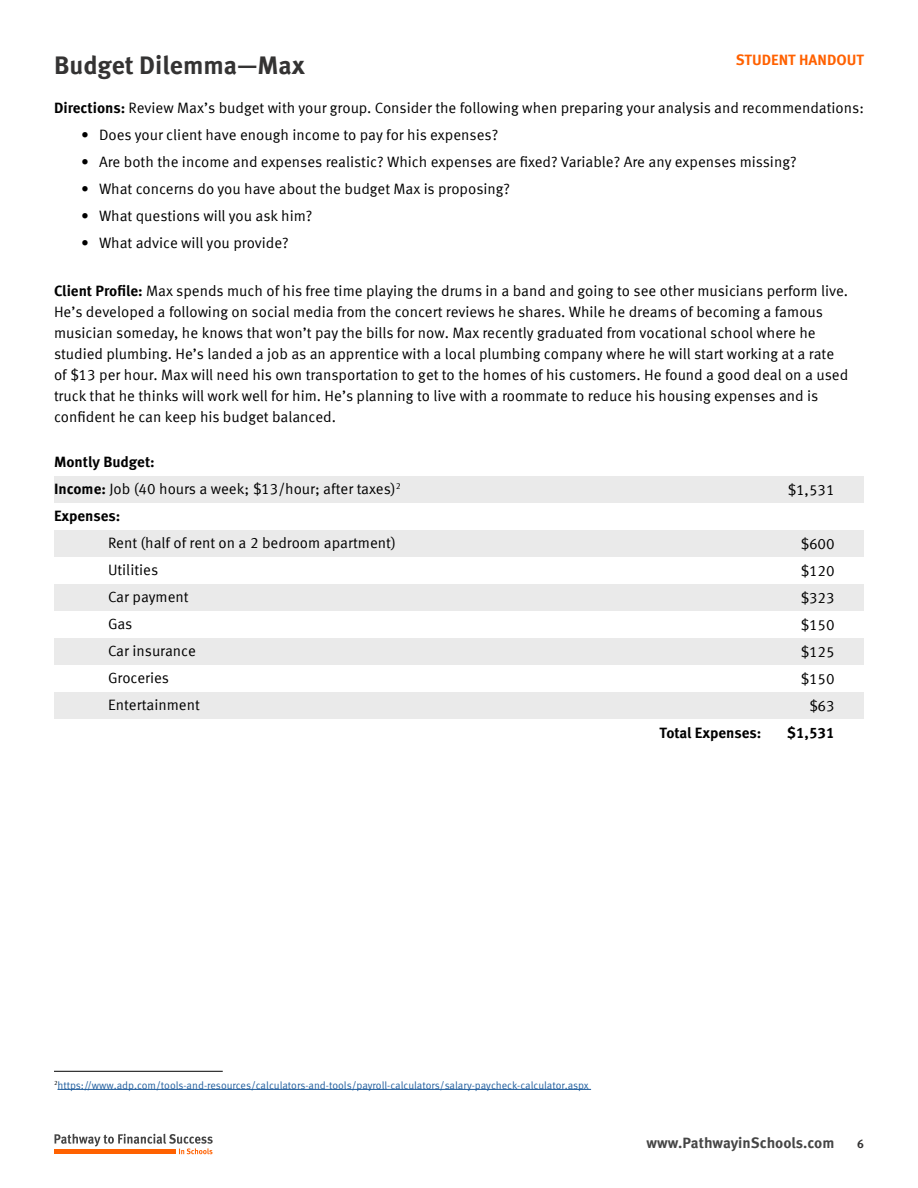
<style>
.page{position:relative;width:918px;height:1188px;background:#fff}
.page>*{position:absolute;margin:0;border:0;box-sizing:border-box;transform-origin:0 0}
.t1{font:700 25.5px "Meta Offc Pro";color:#343333}
.t2{font:15px/27px "Meta Offc Pro Norm";color:#000}
.t3{font:700 15px "Meta Offc Pro";color:#000}
.t4{font:700 15px "Meta Offc Pro";color:#454545}
.t5{font:700 15px "Meta Offc Pro";color:#ff6100}
.t6{font:700 12px "Meta Offc";color:#343333}
.t7{font:10.5px "Meta Offc Pro Norm";letter-spacing:-.005em;color:#215e9e}
.s1{font-family:"Meta Offc Pro";font-weight:700}
</style>
<div class="page">
<svg style="left:55px;top:1134px;width:158px;height:20px"></svg>
<hr style="left:54px;top:1150px;width:122px;height:4px;background:#ff6100">
<div style="left:54px;top:476px;width:810px;height:27px;background:#eaeaea"></div>
<div style="left:54px;top:585px;width:810px;height:26px;background:#eaeaea"></div>
<div style="left:54px;top:530px;width:810px;height:27px;background:#eaeaea"></div>
<div style="left:54px;top:639px;width:810px;height:26px;background:#eaeaea"></div>
<div style="left:54px;top:693px;width:810px;height:26px;background:#eaeaea"></div>
<hr style="left:57px;top:1089px;width:534px;height:1px;background:#215e9e">
<hr style="left:54px;top:1071px;width:169px;height:1px;background:#000">
<h1 class="t1" style="left:54px;top:45px;width:252px">Budget Dilemma—Max</h1>
<p class="t5" style="left:736px;top:48px;width:130px">STUDENT HANDOUT</p>
<p class="t2" style="left:54px;top:93px;width:812px"><span class="s1">Directions:</span> Review Max’s budget with your group. Consider the following when preparing your analysis and recommendations:</p>
<p class="t2" style="left:81px;top:120px;width:419px">• Does your client have enough income to pay for his expenses?</p>
<p class="t2" style="left:81px;top:147px;width:717px">• Are both the income and expenses realistic? Which expenses are fixed? Variable? Are any expenses missing?</p>
<p class="t2" style="left:81px;top:174px;width:431px">• What concerns do you have about the budget Max is proposing?</p>
<p class="t2" style="left:81px;top:201px;width:233px">• What questions will you ask him?</p>
<p class="t2" style="left:81px;top:228px;width:209px">• What advice will you provide?</p>
<p class="t2" style="left:54px;top:279px;width:796px;line-height:21px"><span class="s1">Client Profile:</span> Max spends much of his free time playing the drums in a band and going to see other musicians perform live.<br>He’s developed a following on social media from the concert reviews he shares. While he dreams of becoming a famous musician someday, he knows that won’t pay the bills for now. Max recently graduated from vocational school where he studied plumbing. He’s landed a job as an apprentice with a local plumbing company where he will start working at a rate of $13 per hour. Max will need his own transportation to get to the homes of his customers. He found a good deal on a used truck that he thinks will work well for him. He’s planning to live with a roommate to reduce his housing expenses and is confident he can keep his budget balanced.</p>
<p class="t3" style="left:54px;top:450px;width:102px">Montly Budget:</p>
<p class="t2" style="left:54px;top:474px;width:348px"><span class="s1">Income:</span> Job (40 hours a week; $13/hour; after taxes)<sup>2</sup></p>
<p class="t3" style="left:54px;top:504px;width:68px">Expenses:</p>
<p class="t2" style="left:108px;top:528px;width:289px">Rent (half of rent on a 2 bedroom apartment)<br>Utilities<br>Car payment<br>Gas<br>Car insurance<br>Groceries<br>Entertainment</p>
<p class="t2" style="left:788px;top:475px;width:49px">$1,531</p>
<p class="t2" style="left:800px;top:529px;width:36px;text-align:center">$600 $120 $323 $150 $125 $150 $63</p>
<p class="t3" style="left:660px;top:721px;width:103px">Total Expenses:</p>
<p class="t3" style="left:787px;top:721px;width:49px">$1,531</p>
<p class="t7" style="left:54px;top:1077px;width:536px"><sup>2</sup>https://www.adp.com/tools-and-resources/calculators-and-tools/payroll-calculators/salary-paycheck-calculator.aspx</p>
<p class="t4" style="left:647px;top:1131px;width:189px">www.PathwayinSchools.com</p>
<p class="t6" style="left:857px;top:1136px;width:8px">6</p>
</div>
